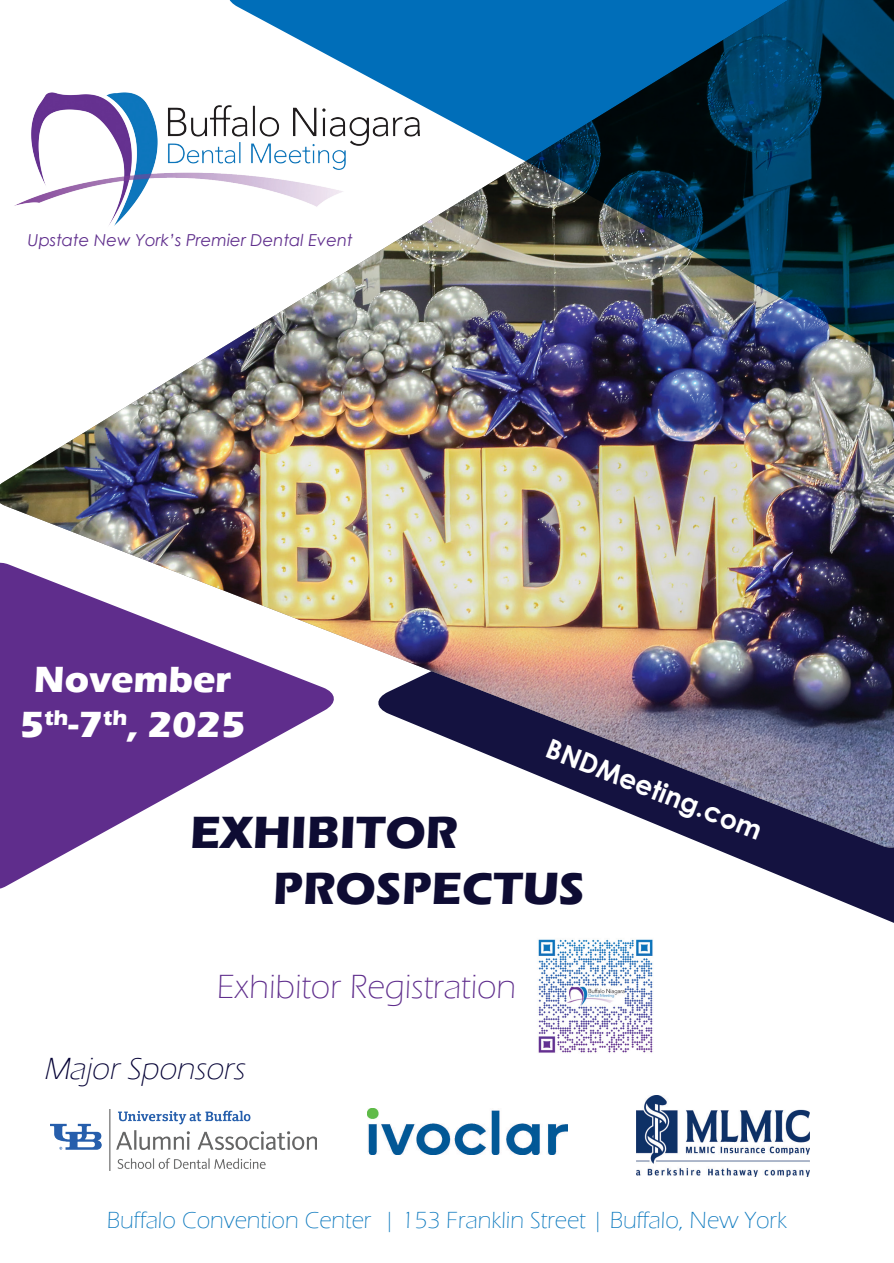
<style>
.page{position:relative;width:894px;height:1263px;background:#fff}
.page>*{position:absolute;margin:0;border:0;box-sizing:border-box;transform-origin:0 0}
.t1{font:700 46.5px/55.8px "Eras ITC";color:#0e0c33}
.t2{font:700 37.5px/45px "Eras ITC";color:#fff;text-align:center}
.t3{font:300 34.5px "Eras ITC";color:#5f2d8c}
.t4{font:italic 300 31.5px "Eras ITC";color:#040035}
.t5{font:700 27px "Century Gothic";color:#fff}
.t6{font:300 24px "Eras ITC";color:#0e7abf}
.t7{font:italic 16.5px "Century Gothic";color:#602f8d}
</style>
<div class="page">
<svg style="left:720px;top:851px;width:173px;height:72px"></svg>
<img style="left:538px;top:939px;width:115px;height:114px">
<img style="left:0;top:346px;width:893px;height:502px">
<img style="left:50px;top:1109px;width:266px;height:61px">
<img style="left:367px;top:1108px;width:200px;height:46px">
<img style="left:636px;top:1095px;width:173px;height:81px">
<img style="left:225px;top:0;width:668px;height:366px">
<svg style="left:0;top:561px;width:337px;height:328px;fill:#5f2d8c"></svg>
<img style="left:14px;top:92px;width:405px;height:137px">
<p class="t7" style="left:28px;top:228px;width:326px">Upstate New York’s Premier Dental Event</p>
<h2 class="t2" style="left:20px;top:657px;width:227px">November<br>5<sup>th</sup>-7<sup>th</sup>, 2025</h2>
<p class="t5" style="left:554px;top:729px;width:231px;rotate:21deg">BNDMeeting.com</p>
<h1 class="t1" style="left:273px;top:804px;width:313px;text-indent:-83px">EXHIBITOR<br>PROSPECTUS</h1>
<h3 class="t3" style="left:217px;top:968px;width:301px">Exhibitor Registration</h3>
<h3 class="t4" style="left:44px;top:1051px;width:208px">Major Sponsors</h3>
<p class="t6" style="left:107px;top:1206px;width:681px">Buffalo Convention Center | 153 Franklin Street | Buffalo, New York</p>
</div>
